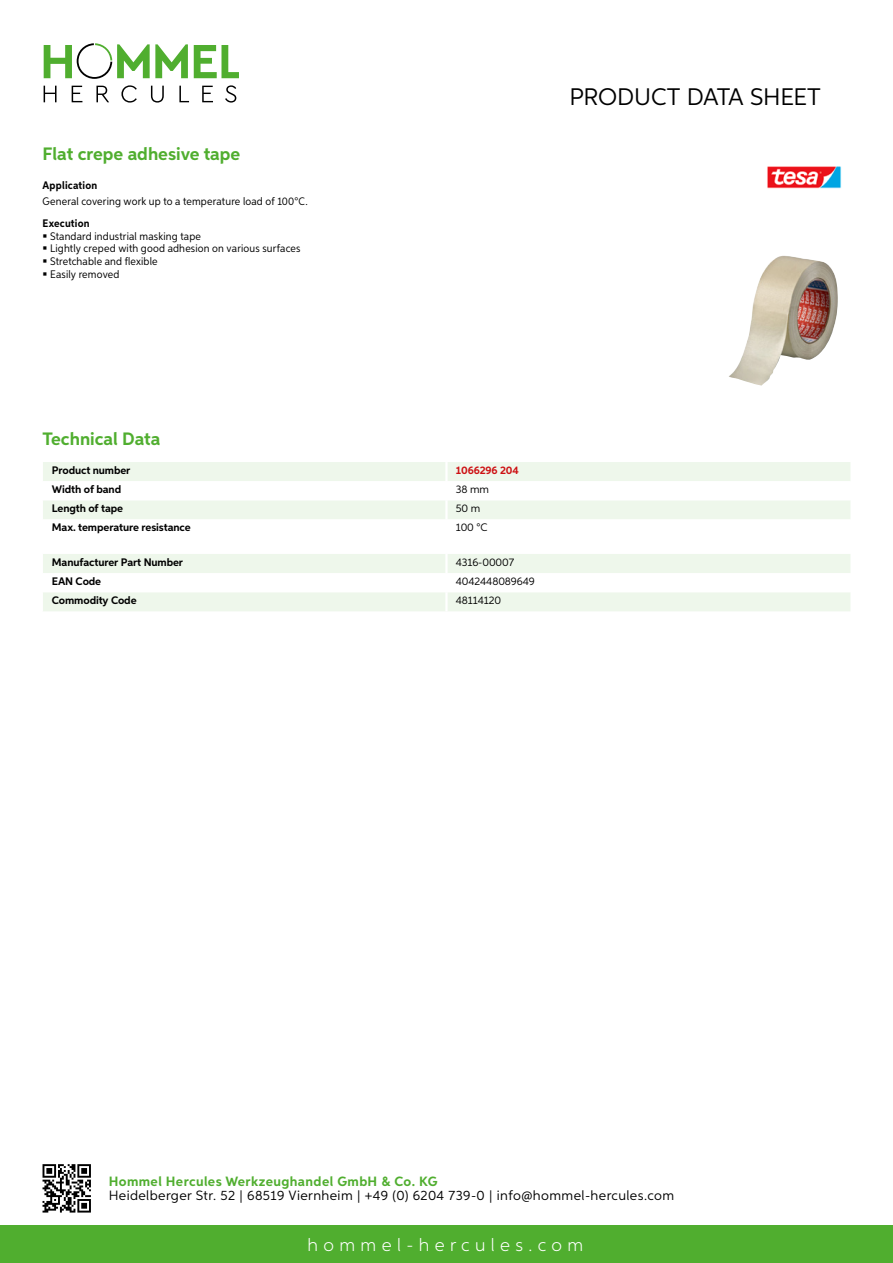
<style>
.page{position:relative;width:893px;height:1263px;background:#fff}
.page>*{position:absolute;margin:0;border:0;box-sizing:border-box;transform-origin:0 0}
.t1{font:24px "Aspira";letter-spacing:-.01em;color:#000}
.t2{font:700 18px "Aspira";color:#50ae2f}
.t3{font:300 18px "Aspira";letter-spacing:.3em;color:#fff}
.t4{font:13.5px "Aspira";letter-spacing:.03em;color:#000}
.t5{font:700 13.5px "Aspira";letter-spacing:.03em;color:#50ae2f}
.t6{font:10.95px/12.8px "Aspira Nar";letter-spacing:.015em;color:#000}
.t7{font:700 10.95px "Aspira";letter-spacing:-.01em;color:#000}
.t8{font:10.95px "Aspira";letter-spacing:-.01em;color:#000}
.t9{font:700 10.95px "Aspira Nar";letter-spacing:.015em;color:#000}
.t10{font:700 10.95px "Aspira";letter-spacing:-.01em;color:#cd1013}
</style>
<div class="page">
<div style="left:0;top:1226px;width:893px;height:37px;background:#50ae2f"></div>
<svg style="left:43px;top:1164px;width:48px;height:48px"></svg>
<svg style="left:194px;top:45px;width:45px;height:33px"></svg>
<svg style="left:44px;top:43px;width:144px;height:36px"></svg>
<svg style="left:44px;top:86px;width:13px;height:16px"></svg>
<svg style="left:72px;top:86px;width:10px;height:16px"></svg>
<svg style="left:96px;top:86px;width:13px;height:16px"></svg>
<svg style="left:121px;top:85px;width:16px;height:18px"></svg>
<svg style="left:151px;top:86px;width:13px;height:17px"></svg>
<svg style="left:179px;top:86px;width:10px;height:16px"></svg>
<svg style="left:202px;top:86px;width:11px;height:16px"></svg>
<svg style="left:225px;top:85px;width:11px;height:18px"></svg>
<div style="left:43px;top:462px;width:807px;height:19px;background:#eef7eb"></div>
<div style="left:43px;top:501px;width:807px;height:18px;background:#eef7eb"></div>
<hr style="left:445px;top:462px;width:3px;height:19px;background:#fff">
<hr style="left:445px;top:500px;width:3px;height:19px;background:#fff">
<svg style="left:43px;top:554px;width:807px;height:57px"></svg>
<hr style="left:445px;top:592px;width:3px;height:19px;background:#fff">
<img style="left:729px;top:256px;width:109px;height:130px">
<img style="left:767px;top:166px;width:75px;height:22px">
<h2 class="t2" style="left:43px;top:142px;width:199px">Flat crepe adhesive tape</h2>
<p class="t9" style="left:43px;top:179px;width:56px">Application</p>
<p class="t6" style="left:43px;top:194px;width:267px">General covering work up to a temperature load of 100°C.</p>
<p class="t9" style="left:43px;top:216px;width:49px">Execution</p>
<p class="t6" style="left:50px;top:229px;width:252px">Standard industrial masking tape<br>Lightly creped with good adhesion on various surfaces<br>Stretchable and flexible<br>Easily removed</p>
<h1 class="t1" style="left:569px;top:82px;width:253px">Product data sh eet</h1>
<h2 class="t2" style="left:43px;top:428px;width:120px">Technical Data</h2>
<p class="t7" style="left:52px;top:463px;width:80px">Product number</p>
<p class="t10" style="left:456px;top:463px;width:65px">1066296 204</p>
<p class="t7" style="left:52px;top:483px;width:71px">Width of band</p>
<p class="t8" style="left:456px;top:483px;width:35px">38 mm</p>
<p class="t7" style="left:52px;top:502px;width:73px">Length of tape</p>
<p class="t8" style="left:456px;top:502px;width:26px">50 m</p>
<p class="t7" style="left:52px;top:521px;width:140px">Max. temperature resistance</p>
<p class="t8" style="left:456px;top:521px;width:33px">100 °C</p>
<p class="t7" style="left:52px;top:555px;width:133px">Manufacturer Part Number</p>
<p class="t8" style="left:456px;top:555px;width:60px">4316-00007</p>
<p class="t7" style="left:52px;top:574px;width:51px">EAN Code</p>
<p class="t8" style="left:456px;top:575px;width:80px">4042448089649</p>
<p class="t7" style="left:52px;top:594px;width:86px">Commodity Code</p>
<p class="t8" style="left:456px;top:594px;width:47px">48114120</p>
<p class="t5" style="left:109px;top:1172px;width:330px">Hommel Hercules Werkzeughandel GmbH &amp; Co. KG</p>
<p class="t4" style="left:109px;top:1187px;width:567px">Heidelberger Str. 52 | 68519 Viernheim | +49 (0) 6204 739-0 | info@hommel-hercules.com</p>
<h2 class="t3" style="left:307px;top:1234px;width:277px">hommel-hercules.com</h2>
</div>
